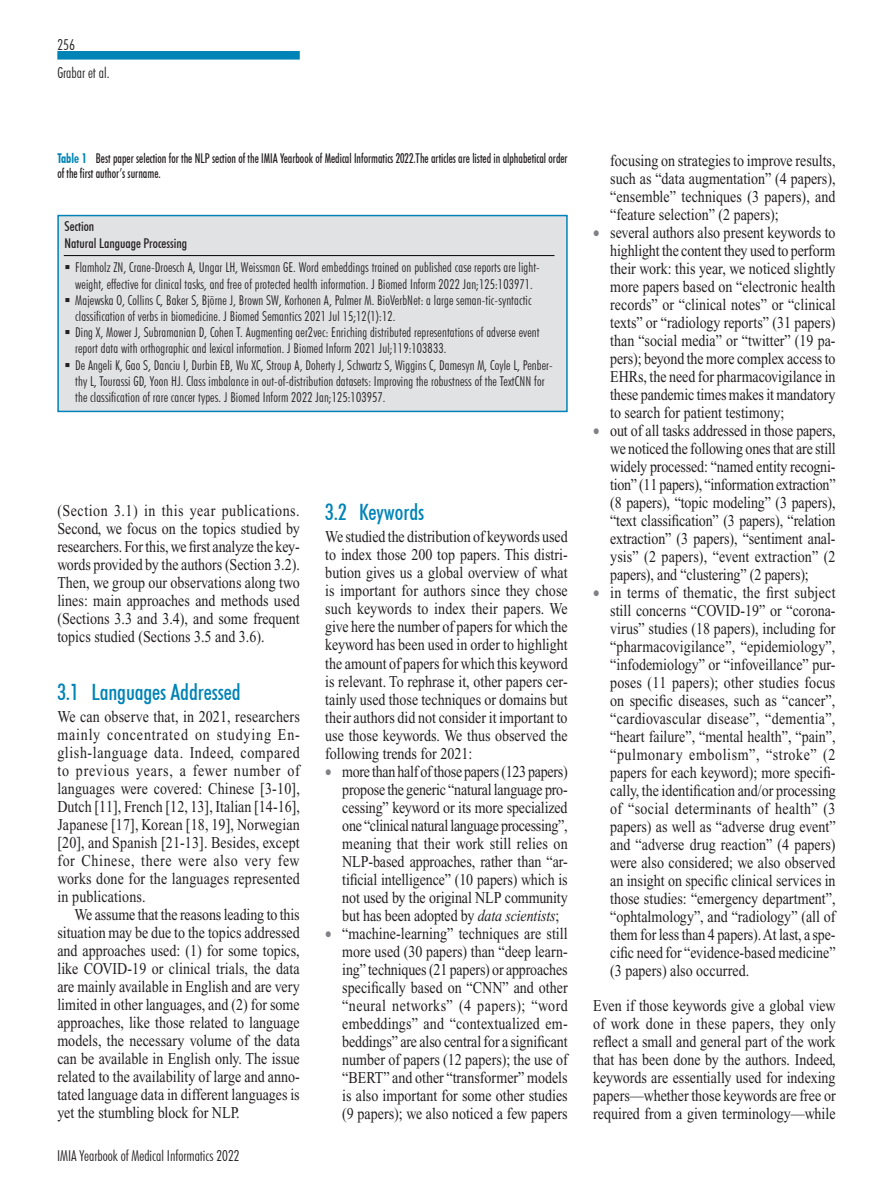
<style>
.page{position:relative;width:893px;height:1191px;background:#fff}
.page>*{position:absolute;margin:0;border:0;box-sizing:border-box;transform-origin:0 0}
.Headline_3{font:500 condensed 22.5px "Futura BT";letter-spacing:-.005em;color:#0083b6}
.Grundtext_Aufzählung{font:16.5px/18px "Times New Roman";color:#231f20;text-align:justify;scale:.85 1}
.Grundtext_ohne_Einzu{font:16.5px/18px "Times New Roman";color:#231f20;text-align:justify;scale:.85 1}
.Grundtext_mit_Einzug{font:16.5px/18px "Times New Roman";color:#231f20;text-align:justify;scale:.85 1}
.t1{font:300 condensed 15px "Futura BT";color:#231f20}
.Table_Synopsis{font:300 condensed 13.5px/16.2px "Futura BT";letter-spacing:.01em;color:#231f20}
.Legende_1{font:500 condensed 13.5px/15px "Futura BT";color:#231f20;scale:.85 1}
.Table_Kopf{font:500 condensed 13.5px "Futura BT";color:#231f20}
.s1{font-weight:700;color:#0083b6}
.s2{color:#808285}
.s3{font-style:italic}
</style>
<div class="page">
<div style="left:57px;top:51px;width:243px;height:9px;background:#0083b6"></div>
<div style="left:57px;top:215px;width:511px;height:197px;background:#e1e2e4;border:2px solid #0083b6"></div>
<hr style="left:64px;top:255px;width:490px;height:1px;background:#000">
<p class="t1" style="left:57px;top:35px;width:19px">256</p>
<p class="t1" style="left:57px;top:63px;width:54px">Grabar et al.</p>
<p class="Legende_1" style="left:57px;top:151px;width:602px"><span class="s1">Table 1</span> Best paper selection for the NLP section of the IMIA Yearbook of Medical Informatics 2022.The articles are listed in alphabetical order of the first author’s surname.</p>
<p class="Table_Kopf" style="left:65px;top:218px;width:31px">Section</p>
<p class="Table_Kopf" style="left:65px;top:235px;width:124px">Natural Language Processing</p>
<p class="Table_Synopsis" style="left:65px;top:259px;width:477px;text-align:center">▪ Flamholz ZN, Crane-Droesch A, Ungar LH, Weissman GE. Word embeddings trained on published case reports are light&shy;weight, effective for clinical tasks, and free of protected health information. J Biomed Inform 2022 Jan;125:103971.</p>
<p class="Table_Synopsis" style="left:75px;top:292px;width:458px;text-indent:-11px">▪ Majewska O, Collins C, Baker S, Björne J, Brown SW, Korhonen A, Palmer M. BioVerbNet: a large seman-tic-syntactic classification of verbs in biomedicine. J Biomed Semantics 2021 Jul 15;12(1):12.</p>
<p class="Table_Synopsis" style="left:75px;top:324px;width:466px;text-indent:-11px">▪ Ding X, Mower J, Subramanian D, Cohen T. Augmenting aer2vec: Enriching distributed representations of adverse event report data with orthographic and lexical information. J Biomed Inform 2021 Jul;119:103833.</p>
<p class="Table_Synopsis" style="left:75px;top:356px;width:479px;text-indent:-11px">▪ De Angeli K, Gao S, Danciu I, Durbin EB, Wu XC, Stroup A, Doherty J, Schwartz S, Wiggins C, Damesyn M, Coyle L, Penber&shy;thy L, Tourassi GD, Yoon HJ. Class imbalance in out-of-distribution datasets: Improving the robustness of the TextCNN for the classification of rare cancer types. J Biomed Inform 2022 Jan;125:103957.</p>
<p class="Grundtext_ohne_Einzu" style="left:57px;top:501px;width:287px">(Section 3.1) in this year publications.<br>Second, we focus on the topics studied by researchers. For this, we first analyze the key&shy;words provided by the authors (Section 3.2).<br>Then, we group our observations along two lines: main approaches and methods used (Sections 3.3 and 3.4), and some frequent topics studied (Sections 3.5 and 3.6).</p>
<p class="Headline_3" style="left:57px;top:678px;width:185px">3.1 Languages Addressed</p>
<p class="Grundtext_ohne_Einzu" style="left:57px;top:707px;width:287px">We can observe that, in 2021, researchers mainly concentrated on studying En&shy;glish-language data. Indeed, compared to previous years, a fewer number of languages were covered: Chinese [3-10], Dutch [11], French [12, 13], Italian [14-16], Japanese [17], Korean [18, 19], Norwegian [20], and Spanish [21-13]. Besides, except for Chinese, there were also very few works done for the languages represented in publications.</p>
<p class="Grundtext_mit_Einzug" style="left:57px;top:905px;width:287px;text-indent:17px">We assume that the reasons leading to this situation may be due to the topics addressed and approaches used: (1) for some topics, like COVID-19 or clinical trials, the data are mainly available in English and are very limited in other languages, and (2) for some approaches, like those related to language models, the necessary volume of the data can be available in English only. The issue related to the availability of large and anno&shy;tated language data in different languages is yet the stumbling block for NLP.</p>
<p class="t1" style="left:57px;top:1146px;width:184px">IMIA Yearbook of Medical Informatics 2022</p>
<p class="Headline_3" style="left:325px;top:498px;width:100px">3.2 Keywords</p>
<p class="Grundtext_ohne_Einzu" style="left:325px;top:528px;width:287px">We studied the distribution of keywords used to index those 200 top papers. This distri&shy;bution gives us a global overview of what is important for authors since they chose such keywords to index their papers. We give here the number of papers for which the keyword has been used in order to highlight the amount of papers for which this keyword is relevant. To rephrase it, other papers cer&shy;tainly used those techniques or domains but their authors did not consider it important to use those keywords. We thus observed the following trends for 2021:</p>
<p class="Grundtext_Aufzählung" style="left:342px;top:762px;width:267px;text-indent:-17px"><span class="s2">•</span> more than half of those papers (123 papers) propose the generic “natural language pro&shy;cessing” keyword or its more specialized one “clinical natural language processing”, meaning that their work still relies on NLP-based approaches, rather than “ar&shy;tificial intelligence” (10 papers) which is not used by the original NLP community but has been adopted by <span class="s3">data scientists</span>;</p>
<p class="Grundtext_Aufzählung" style="left:342px;top:924px;width:267px;text-indent:-17px"><span class="s2">•</span> “machine-learning” techniques are still more used (30 papers) than “deep learn&shy;ing” techniques (21 papers) or approaches specifically based on “CNN” and other “neural networks” (4 papers); “word embeddings” and “contextualized em&shy;beddings” are also central for a significant number of papers (12 papers); the use of “BERT” and other “transformer” models is also important for some other studies (9 papers); we also noticed a few papers</p>
<p class="Grundtext_Aufzählung" style="left:610px;top:152px;width:267px">focusing on strategies to improve results, such as “data augmentation” (4 papers), “ensemble” techniques (3 papers), and “feature selection” (2 papers);</p>
<p class="Grundtext_Aufzählung" style="left:610px;top:224px;width:267px;text-indent:-17px"><span class="s2">•</span> several authors also present keywords to highlight the content they used to perform their work: this year, we noticed slightly more papers based on “electronic health records” or “clinical notes” or “clinical texts” or “radiology reports” (31 papers) than “social media” or “twitter” (19 pa&shy;pers); beyond the more complex access to EHRs, the need for pharmacovigilance in these pandemic times makes it mandatory to search for patient testimony;</p>
<p class="Grundtext_Aufzählung" style="left:610px;top:422px;width:267px;text-indent:-17px"><span class="s2">•</span> out of all tasks addressed in those papers, we noticed the following ones that are still widely processed: “named entity recogni&shy;tion” (11 papers), “information extraction” (8 papers), “topic modeling” (3 papers), “text classification” (3 papers), “relation extraction” (3 papers), “sentiment anal&shy;ysis” (2 papers), “event extraction” (2 papers), and “clustering” (2 papers);</p>
<p class="Grundtext_Aufzählung" style="left:610px;top:584px;width:267px;text-indent:-17px"><span class="s2">•</span> in terms of thematic, the first subject still concerns “COVID-19” or “corona&shy;virus” studies (18 papers), including for “pharmacovigilance”, “epidemiology”, “infodemiology” or “infoveillance” pur&shy;poses (11 papers); other studies focus on specific diseases, such as “cancer”, “cardiovascular disease”, “dementia”, “heart failure”, “mental health”, “pain”, “pulmonary embolism”, “stroke” (2 papers for each keyword); more specifi&shy;cally, the identification and/or processing of “social determinants of health” (3 papers) as well as “adverse drug event” and “adverse drug reaction” (4 papers) were also considered; we also observed an insight on specific clinical services in those studies: “emergency department”, “ophtalmology”, and “radiology” (all of them for less than 4 papers). At last, a spe&shy;cific need for “evidence-based medicine” (3 papers) also occurred.</p>
<p class="Grundtext_ohne_Einzu" style="left:593px;top:996px;width:287px">Even if those keywords give a global view of work done in these papers, they only reflect a small and general part of the work that has been done by the authors. Indeed, keywords are essentially used for indexing papers—whether those keywords are free or required from a given terminology—while</p>
</div>
